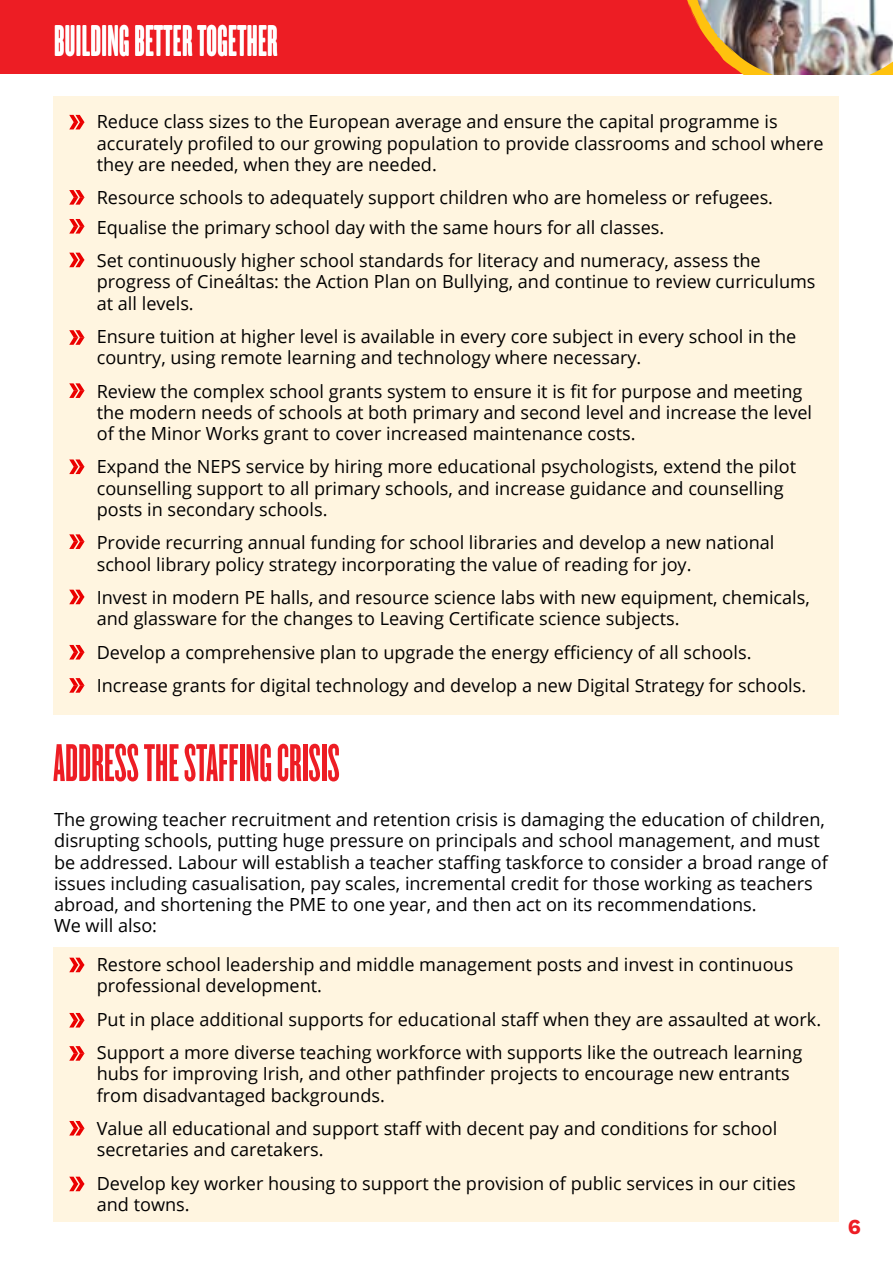
<style>
.page{position:relative;width:893px;height:1263px;background:#fff}
.page>*{position:absolute;margin:0;border:0;box-sizing:border-box;transform-origin:0 0}
.t1{font:55.35px "Knockout HTF66 Full Flyweight";color:#ed1d24}
.t2{font:45px "Knockout HTF66 Full Flyweight";letter-spacing:.01em;color:#fff}
.t3{font:700 21.3px "Work Sans";color:#ed1d24}
.t4{font:18.15px/21.3px "Open Sans";color:#000}
</style>
<div class="page">
<div style="left:0;top:0;width:893px;height:74px;background:#ed1d24"></div>
<img style="left:687px;top:0;width:206px;height:75px">
<div style="left:53px;top:96px;width:786px;height:618px;background:#fff5e0"></div>
<svg style="left:69px;top:219px;width:16px;height:15px"></svg>
<svg style="left:69px;top:253px;width:16px;height:14px"></svg>
<svg style="left:69px;top:330px;width:16px;height:15px"></svg>
<svg style="left:69px;top:383px;width:16px;height:15px"></svg>
<svg style="left:69px;top:459px;width:16px;height:15px"></svg>
<svg style="left:69px;top:534px;width:16px;height:15px"></svg>
<svg style="left:69px;top:590px;width:16px;height:14px"></svg>
<svg style="left:69px;top:645px;width:16px;height:14px"></svg>
<svg style="left:69px;top:678px;width:16px;height:15px"></svg>
<div style="left:53px;top:947px;width:786px;height:274px;background:#fff5e0"></div>
<svg style="left:69px;top:958px;width:16px;height:14px"></svg>
<svg style="left:69px;top:1013px;width:16px;height:14px"></svg>
<svg style="left:69px;top:1046px;width:16px;height:15px"></svg>
<svg style="left:69px;top:1121px;width:16px;height:14px"></svg>
<svg style="left:69px;top:1177px;width:16px;height:14px"></svg>
<svg style="left:69px;top:115px;width:16px;height:14px"></svg>
<svg style="left:69px;top:190px;width:16px;height:15px"></svg>
<h2 class="t2" style="left:54px;top:19px;width:225px">BUILDING BETTER TOGETHER</h2>
<p class="t4" style="left:97px;top:111px;width:728px">Reduce class sizes to the European average and ensure the capital programme is accurately profiled to our growing population to provide classrooms and school where they are needed, when they are needed.</p>
<p class="t4" style="left:97px;top:187px;width:678px">Resource schools to adequately support children who are homeless or refugees.</p>
<p class="t4" style="left:97px;top:210px;width:665px;line-height:33.3px">Equalise the primary school day with the same hours for all classes.<br>Set continuously higher school standards for literacy and numeracy, assess the</p>
<p class="t4" style="left:97px;top:271px;width:720px">progress of Cineáltas: the Action Plan on Bullying, and continue to review curriculums at all levels.</p>
<p class="t4" style="left:97px;top:325px;width:701px">Ensure tuition at higher level is available in every core subject in every school in the country, using remote learning and technology where necessary.</p>
<p class="t4" style="left:97px;top:380px;width:717px">Review the complex school grants system to ensure it is fit for purpose and meeting the modern needs of schools at both primary and second level and increase the level of the Minor Works grant to cover increased maintenance costs.</p>
<p class="t4" style="left:97px;top:456px;width:701px">Expand the NEPS service by hiring more educational psychologists, extend the pilot counselling support to all primary schools, and increase guidance and counselling posts in secondary schools.</p>
<p class="t4" style="left:97px;top:532px;width:679px">Provide recurring annual funding for school libraries and develop a new national school library policy strategy incorporating the value of reading for joy.</p>
<p class="t4" style="left:97px;top:586px;width:715px">Invest in modern PE halls, and resource science labs with new equipment, chemicals, and glassware for the changes to Leaving Certificate science subjects.</p>
<p class="t4" style="left:97px;top:635px;width:711px;line-height:33.3px">Develop a comprehensive plan to upgrade the energy efficiency of all schools.<br>Increase grants for digital technology and develop a new Digital Strategy for schools.</p>
<h1 class="t1" style="left:53px;top:735px;width:288px">ADDRESS THE STAFFING CRISIS</h1>
<p class="t4" style="left:54px;top:808px;width:775px">The growing teacher recruitment and retention crisis is damaging the education of children, disrupting schools, putting huge pressure on principals and school management, and must be addressed. Labour will establish a teacher staffing taskforce to consider a broad range of issues including casualisation, pay scales, incremental credit for those working as teachers abroad, and shortening the PME to one year, and then act on its recommendations.<br>We will also:</p>
<p class="t4" style="left:97px;top:953px;width:698px">Restore school leadership and middle management posts and invest in continuous professional development.</p>
<p class="t4" style="left:97px;top:1002px;width:726px;line-height:33.3px">Put in place additional supports for educational staff when they are assaulted at work.<br>Support a more diverse teaching workforce with supports like the outreach learning</p>
<p class="t4" style="left:97px;top:1063px;width:695px">hubs for improving Irish, and other pathfinder projects to encourage new entrants from disadvantaged backgrounds.</p>
<p class="t4" style="left:97px;top:1117px;width:682px">Value all educational and support staff with decent pay and conditions for school secretaries and caretakers.</p>
<p class="t4" style="left:97px;top:1172px;width:701px">Develop key worker housing to support the provision of public services in our cities and towns.</p>
<p class="t3" style="left:848px;top:1211px;width:15px">6</p>
</div>
